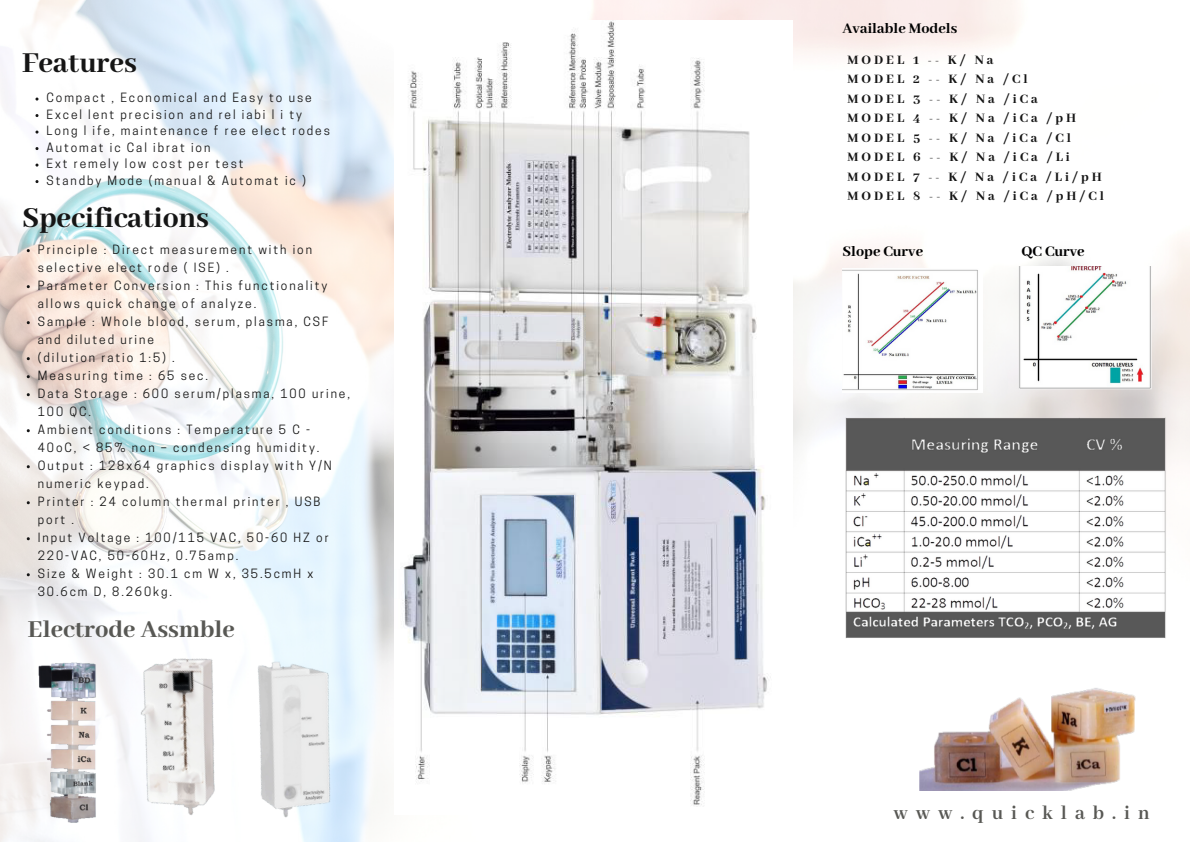
<style>
.page{position:relative;width:1190px;height:842px;background:#fff}
.page>*{position:absolute;margin:0;border:0;box-sizing:border-box;transform-origin:0 0}
.t1{font:800 31.5px "Abhaya Libre";color:#151515}
.t2{font:800 26.5px "Abhaya Libre";color:#585854}
.t3{font:700 21px "Abhaya Libre";letter-spacing:.38em;color:#585854}
.t4{font:800 16px "Abhaya Libre";color:#000}
.t5{font:800 14px "Abhaya Libre";letter-spacing:.22em;color:#151515}
.t6{font:12px/18px "Cooper Hewitt";letter-spacing:.16em;color:#151515}
</style>
<div class="page">
<img style="left:0;top:0;width:1190px;height:841px">
<img style="left:395px;top:21px;width:398px;height:793px">
<img style="left:22px;top:646px;width:36px;height:188px">
<img style="left:865px;top:682px;width:282px;height:108px">
<img style="left:58px;top:609px;width:243px;height:232px">
<img style="left:219px;top:634px;width:164px;height:192px">
<img style="left:843px;top:392px;width:326px;height:290px">
<img style="left:843px;top:268px;width:140px;height:124px">
<img style="left:1006px;top:266px;width:148px;height:126px">
<p class="t1" style="left:22px;top:46px;width:116px">Features</p>
<p class="t6" style="left:47px;top:90px;width:267px">Compact , Economical and Easy to use</p>
<p class="t6" style="left:47px;top:106px;width:257px">Excel lent precision and rel iabi l i ty</p>
<p class="t6" style="left:47px;top:123px;width:285px">Long l ife, maintenance f ree elect rodes</p>
<p class="t6" style="left:47px;top:139px;width:165px">Automat ic Cal ibrat ion</p>
<p class="t6" style="left:47px;top:156px;width:199px">Ext remely low cost per test</p>
<p class="t6" style="left:47px;top:172px;width:261px">Standby Mode (manual &amp; Automat ic )</p>
<p class="t1" style="left:22px;top:200px;width:188px">Specifications</p>
<p class="t6" style="left:38px;top:241px;width:276px">Principle : Direct measurement with ion selective elect rode ( ISE) .</p>
<p class="t6" style="left:38px;top:277px;width:291px">Parameter Conversion : This functionality allows quick change of analyze.</p>
<p class="t6" style="left:38px;top:313px;width:292px">Sample : Whole blood, serum, plasma, CSF and diluted urine</p>
<p class="t6" style="left:38px;top:349px;width:138px">(dilution ratio 1:5) .</p>
<p class="t6" style="left:38px;top:367px;width:172px">Measuring time : 65 sec.</p>
<p class="t6" style="left:38px;top:385px;width:314px">Data Storage : 600 serum/plasma, 100 urine,<br>100 QC.</p>
<p class="t6" style="left:38px;top:421px;width:283px">Ambient conditions : Temperature 5 C -<br>40oC, &lt; 85% non – condensing humidity.</p>
<p class="t6" style="left:38px;top:457px;width:295px">Output : 128x64 graphics display with Y/N numeric keypad.</p>
<p class="t6" style="left:38px;top:493px;width:284px">Printer : 24 column thermal printer , USB port .</p>
<p class="t6" style="left:38px;top:529px;width:292px">Input Voltage : 100/115 VAC, 50-60 HZ or<br>220-VAC, 50-60Hz, 0.75amp.</p>
<p class="t6" style="left:38px;top:565px;width:277px">Size &amp; Weight : 30.1 cm W x, 35.5cmH x<br>30.6cm D, 8.260kg.</p>
<p class="t2" style="left:28px;top:614px;width:208px">Electrode Assmble</p>
<p class="t4" style="left:843px;top:20px;width:116px">Available Models</p>
<p class="t5" style="left:847px;top:52px;width:148px">MODEL 1 -- K/ Na</p>
<p class="t5" style="left:847px;top:72px;width:182px">MODEL 2 -- K/ Na /Cl</p>
<p class="t5" style="left:847px;top:91px;width:192px">MODEL 3 -- K/ Na /iCa</p>
<p class="t5" style="left:847px;top:111px;width:230px">MODEL 4 -- K/ Na /iCa /pH</p>
<p class="t5" style="left:847px;top:130px;width:225px">MODEL 5 -- K/ Na /iCa /Cl</p>
<p class="t5" style="left:847px;top:150px;width:224px">MODEL 6 -- K/ Na /iCa /Li</p>
<p class="t5" style="left:847px;top:169px;width:256px">MODEL 7 -- K/ Na /iCa /Li/pH</p>
<p class="t5" style="left:847px;top:189px;width:258px">MODEL 8 -- K/ Na /iCa /pH/Cl</p>
<p class="t4" style="left:843px;top:243px;width:82px">Slope Curve</p>
<p class="t4" style="left:1021px;top:243px;width:65px">QC Curve</p>
<p class="t3" style="left:893px;top:801px;width:258px">www.quicklab.in</p>
</div>
